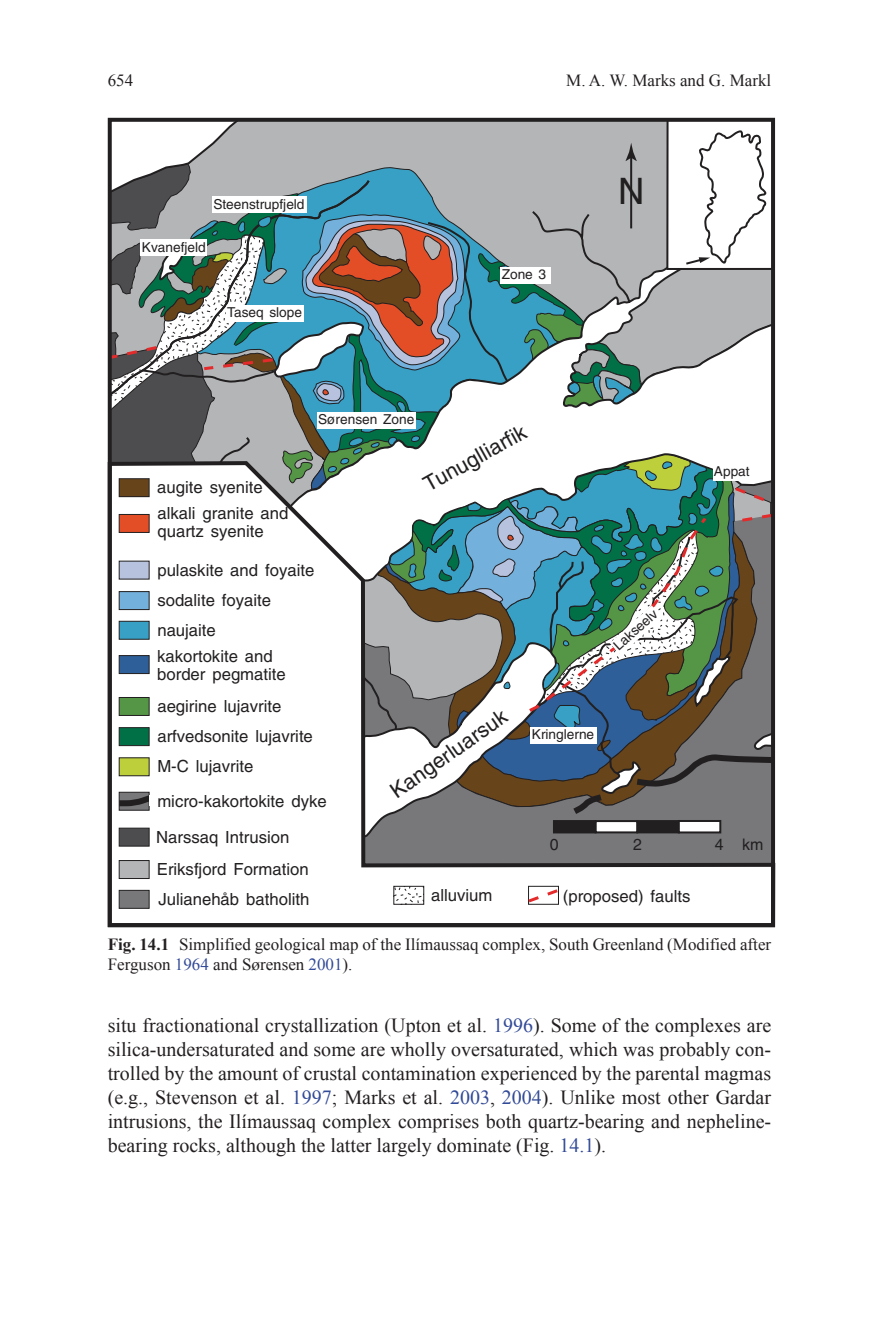
<style>
.page{position:relative;width:879px;height:1333px;background:#fff}
.page>*{position:absolute;margin:0;border:0;box-sizing:border-box;transform-origin:0 0}
.t1{font:36.4px "Helvetica";color:#221f20}
.t2{font:21.2px "Helvetica";color:#221f20}
.t3{font:20px/24px "Times New Roman";color:#231f20;text-align:justify}
.t4{font:17px/20px "Times New Roman";color:#231f20}
.t5{font:16.8px/18.2px "Helvetica";color:#221f20}
.t6{font:16px "Helvetica";color:#221f20}
.t7{font:13.6px "Helvetica";color:#221f20}
.s1{font-family:"Times New Roman PS Bold MT2"}
.s2{color:#324a97}
</style>
<div class="page">
<svg style="left:118px;top:838px;width:652px;height:71px"></svg>
<div style="left:119px;top:827px;width:31px;height:19px;background:#4d4d4f;border:1px solid #221f20"></div>
<div style="left:119px;top:860px;width:31px;height:19px;background:#b4b5b7;border:1px solid #221f20"></div>
<div style="left:119px;top:889px;width:31px;height:19px;background:#78787b;border:1px solid #221f20"></div>
<svg style="left:525px;top:886px;width:37px;height:18px"></svg>
<svg style="left:393px;top:885px;width:31px;height:19px"></svg>
<svg style="left:108px;top:118px;width:667px;height:720px"></svg>
<p class="t4" style="left:108px;top:70px;width:27px">654</p>
<p class="t4" style="left:566px;top:70px;width:206px">M. A. W. Marks and G. Markl</p>
<p class="t7" style="left:213px;top:196px;width:93px">Steenstrupfjeld</p>
<p class="t7" style="left:142px;top:239px;width:65px">Kvanefjeld</p>
<p class="t7" style="left:227px;top:304px;width:76px">Taseq slope</p>
<p class="t7" style="left:502px;top:266px;width:46px">Zone 3</p>
<h1 class="t1" style="left:618px;top:170px;width:28px">N</h1>
<p class="t5" style="left:157px;top:478px;width:107px">augite syenite</p>
<p class="t5" style="left:157px;top:504px;width:132px">alkali granite and quartz syenite</p>
<p class="t7" style="left:318px;top:412px;width:98px">Sørensen Zone</p>
<p class="t2" style="left:419px;top:474px;width:115px;rotate:-29deg">Tunuglliarfik</p>
<p class="t5" style="left:157px;top:560px;width:158px">pulaskite and foyaite</p>
<p class="t5" style="left:157px;top:591px;width:115px">sodalite foyaite</p>
<p class="t5" style="left:157px;top:620px;width:60px">naujaite</p>
<p class="t5" style="left:157px;top:647px;width:130px">kakortokite and border pegmatite</p>
<p class="t5" style="left:157px;top:697px;width:125px">aegirine lujavrite</p>
<p class="t5" style="left:157px;top:727px;width:157px">arfvedsonite lujavrite</p>
<p class="t5" style="left:157px;top:757px;width:98px">M-C lujavrite</p>
<p class="t5" style="left:157px;top:791px;width:171px">micro-kakortokite dyke</p>
<p class="t2" style="left:386px;top:782px;width:139px;rotate:-35deg">Kangerluarsuk</p>
<p class="t7" style="left:532px;top:726px;width:64px">Kringlerne</p>
<p class="t7" style="left:610px;top:641px;width:55px;rotate:-42deg">Lakseelv</p>
<p class="t7" style="left:714px;top:463px;width:37px">Appat</p>
<p class="t5" style="left:156px;top:820px;width:154px;line-height:32.4px">Narssaq Intrusion<br>Eriksfjord Formation</p>
<p class="t5" style="left:158px;top:889px;width:152px">Julianehåb batholith</p>
<p class="t5" style="left:431px;top:885px;width:63px">alluvium</p>
<p class="t5" style="left:563px;top:886px;width:129px">(proposed) faults</p>
<p class="t6" style="left:550px;top:834px;width:10px">0</p>
<p class="t6" style="left:633px;top:834px;width:10px">2</p>
<p class="t6" style="left:715px;top:834px;width:50px">4 km</p>
<p class="t4" style="left:108px;top:934px;width:665px"><span class="s1">Fig. 14.1</span> Simplified geological map of the Ilímaussaq complex, South Greenland (Modified after<br>Ferguson <span class="s2">1964</span> and Sørensen <span class="s2">2001</span>).</p>
<p class="t3" style="left:108px;top:1013px;width:665px">situ fractionational crystallization (Upton et al. <span class="s2">1996</span>). Some of the complexes are silica-undersaturated and some are wholly oversaturated, which was probably con&shy;trolled by the amount of crustal contamination experienced by the parental magmas (e.g., Stevenson et al. <span class="s2">1997</span>; Marks et al. <span class="s2">2003</span>, <span class="s2">2004</span>). Unlike most other Gardar intrusions, the Ilímaussaq complex comprises both quartz-bearing and nepheline&shy;bearing rocks, although the latter largely dominate (Fig. <span class="s2">14.1</span>).</p>
</div>
